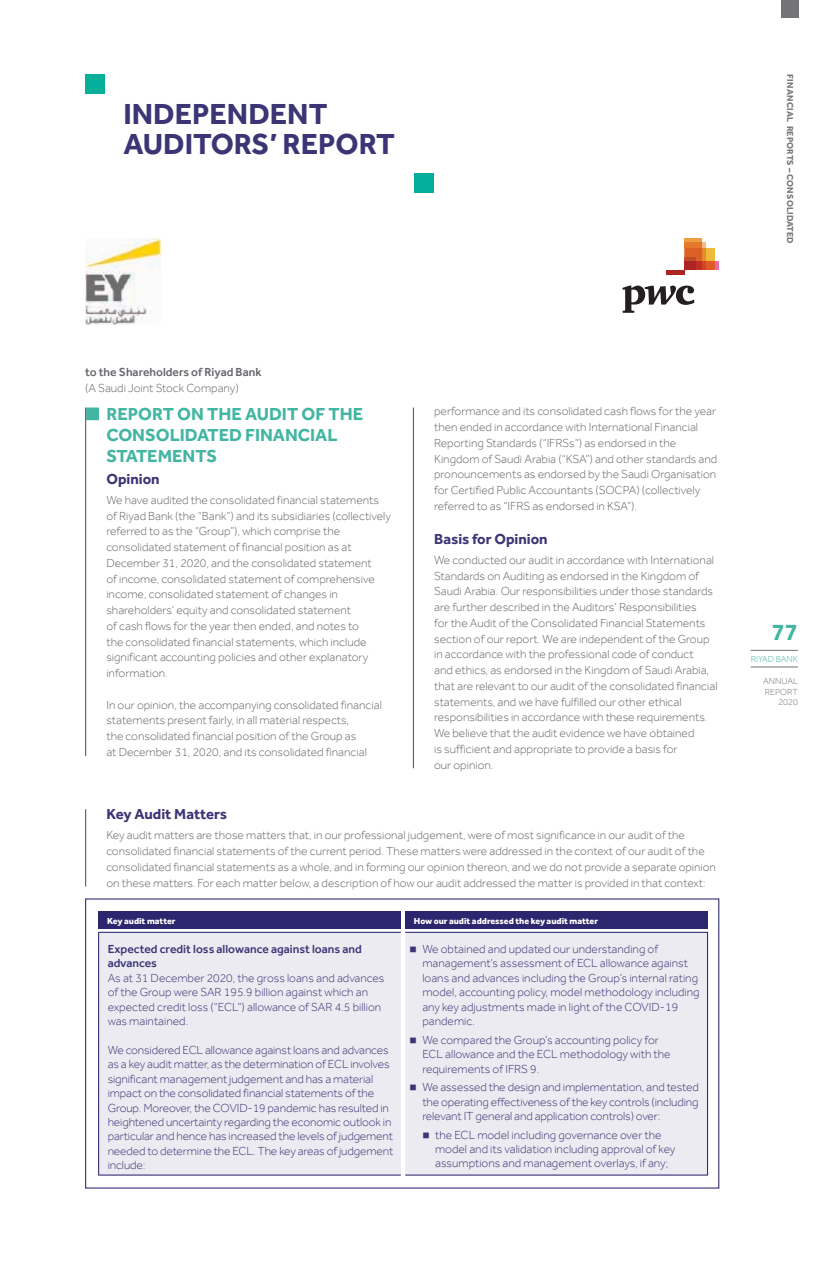
<style>
.page{position:relative;width:830px;height:1263px;background:#fff}
.page>*{position:absolute;margin:0;border:0;box-sizing:border-box;transform-origin:0 0}
.t1{font:700 30px/30px "Effra";letter-spacing:-.01em;color:#3b3576}
.t2{font:700 24px "Effra";color:#43b5a3}
.t3{font:700 18px "Effra";color:#43b5a3}
.t4{font:700 15px "Effra";color:#3b3576}
.t5{font:300 12px/15.8px "Effra";color:#64656a}
.t6{font:300 12px/14.4px "Effra";letter-spacing:-.01em;color:#3b3576}
.t7{font:500 12px/14.4px "Effra";color:#3b3576}
.t8{font:500 12px "Effra";color:#64656a}
.t9{font:800 9px "Effra";color:#fff}
.t10{font:700 9px "Effra";letter-spacing:.02em;color:#747478}
.t11{font:300 9px/10.8px "Effra";color:#747478;text-align:right}
.t12{font:300 9px "Effra";color:#43b5a3}
</style>
<div class="page">
<hr style="left:750px;top:667px;width:47px;height:1px;background:#747478">
<hr style="left:750px;top:650px;width:47px;height:1px;background:#747478">
<div style="left:780px;top:0;width:17px;height:17px;background:#747478"></div>
<div style="left:86px;top:407px;width:13px;height:13px;background:#43b5a3"></div>
<div style="left:99px;top:933px;width:607px;height:241px;background:#ecebf1"></div>
<hr style="left:706px;top:932px;width:1px;height:243px;background:#2b266d">
<hr style="left:405px;top:1174px;width:301px;height:1px;background:#2b266d">
<hr style="left:98px;top:932px;width:1px;height:243px;background:#2b266d">
<hr style="left:99px;top:1174px;width:301px;height:1px;background:#2b266d">
<hr style="left:99px;top:932px;width:301px;height:1px;background:#2b266d">
<hr style="left:405px;top:932px;width:301px;height:1px;background:#2b266d">
<div style="left:99px;top:911px;width:301px;height:17px;background:#2b266d"></div>
<div style="left:405px;top:911px;width:302px;height:17px;background:#2b266d"></div>
<div style="left:85px;top:898px;width:634px;height:290px;border:1px solid #2b266d"></div>
<div style="left:85px;top:74px;width:19px;height:20px;background:#04af9b"></div>
<div style="left:414px;top:173px;width:19px;height:19px;background:#04af9b"></div>
<hr style="left:412px;top:407px;width:2px;height:361px;background:#54555a">
<hr style="left:85px;top:809px;width:1px;height:77px;background:#54555a">
<hr style="left:85px;top:407px;width:1px;height:349px;background:#54555a">
<img style="left:85px;top:239px;width:75px;height:85px">
<svg style="left:622px;top:286px;width:72px;height:27px"></svg>
<div style="left:665px;top:270px;width:19px;height:5px;background:#ac2423"></div>
<hr style="left:684px;top:239px;width:17px;height:3px;background:#f09d42">
<div style="left:705px;top:248px;width:9px;height:14px;background:#efba39"></div>
<div style="left:714px;top:262px;width:5px;height:8px;background:#e66ea7"></div>
<div style="left:705px;top:262px;width:9px;height:8px;background:#df5a28"></div>
<svg style="left:684px;top:242px;width:21px;height:28px"></svg>
<div style="left:695px;top:262px;width:6px;height:8px;background:#c22f26"></div>
<div style="left:684px;top:257px;width:11px;height:5px;background:#c14d27"></div>
<div style="left:684px;top:262px;width:11px;height:8px;background:#ac2423"></div>
<svg style="left:400px;top:911px;width:16px;height:264px"></svg>
<svg style="left:423px;top:1132px;width:5px;height:6px"></svg>
<h1 class="t1" style="left:123px;top:99px;width:58px">INDEPENDENT<br>AUDITO</h1>
<h1 class="t1" style="left:234px;top:129px;width:87px">RS’ REPO</h1>
<h1 class="t1" style="left:358px;top:129px;width:37px">RT</h1>
<p class="t10" style="left:795px;top:74px;width:171px;rotate:90deg">Financial Reports – Consolidated</p>
<p class="t8" style="left:85px;top:365px;width:178px">to the Shareholders of Riyad Bank</p>
<p class="t5" style="left:85px;top:380px;width:155px">(A Saudi Joint Stock Company)</p>
<h3 class="t3" style="left:106px;top:403px;width:23px">REPO</h3>
<h3 class="t3" style="left:152px;top:403px;width:128px">RT ON THE AUDIT</h3>
<h3 class="t3" style="left:301px;top:403px;width:61px">OF THE</h3>
<h3 class="t3" style="left:106px;top:424px;width:13px">CONSOLIDATED</h3>
<h3 class="t3" style="left:245px;top:424px;width:21px">FINANCIAL</h3>
<h3 class="t3" style="left:106px;top:445px;width:12px">STATE</h3>
<h3 class="t3" style="left:158px;top:445px;width:27px">MENTS</h3>
<p class="t4" style="left:106px;top:470px;width:55px">Opinion</p>
<p class="t5" style="left:106px;top:492px;width:286px">We have audited the consolidated financial statements of Riyad Bank (the “Bank”) and its subsidiaries (collectively referred to as the “Group”), which comprise the consolidated statement of financial position as at December 31, 2020, and the consolidated statement<br>of income, consolidated statement of comprehensive income, consolidated statement of changes in shareholders’ equity and consolidated statement<br>of cash flows for the year then ended, and notes to<br>the consolidated financial statements, which include significant accounting policies and other explanatory information.</p>
<p class="t5" style="left:106px;top:696px;width:277px">In our opinion, the accompanying consolidated financial statements present fairly, in all material respects,<br>the consolidated financial position of the Group as<br>at December 31, 2020, and its consolidated financial</p>
<p class="t5" style="left:434px;top:403px;width:284px">performance and its consolidated cash flows for the year then ended in accordance with International Financial Reporting Standards (“IFRSs”) as endorsed in the Kingdom of Saudi Arabia (“KSA”) and other standards and pronouncements as endorsed by the Saudi Organisation for Certified Public Accountants (SOCPA) (collectively referred to as “IFRS as endorsed in KSA”).</p>
<p class="t4" style="left:434px;top:530px;width:115px">Basis for Opinion</p>
<p class="t5" style="left:434px;top:552px;width:285px">We conducted our audit in accordance with International Standards on Auditing as endorsed in the Kingdom of Saudi Arabia. Our responsibilities under those standards are further described in the Auditors’ Responsibilities<br>for the Audit of the Consolidated Financial Statements section of our report. We are independent of the Group in accordance with the professional code of conduct<br>and ethics, as endorsed in the Kingdom of Saudi Arabia, that are relevant to our audit of the consolidated financial statements, and we have fulfilled our other ethical responsibilities in accordance with these requirements.<br>We believe that the audit evidence we have obtained<br>is sufficient and appropriate to provide a basis for<br>our opinion.</p>
<p class="t4" style="left:106px;top:805px;width:122px">Key Audit Matters</p>
<p class="t5" style="left:106px;top:827px;width:611px">Key audit matters are those matters that, in our professional judgement, were of most significance in our audit of the consolidated financial statements of the current period. These matters were addressed in the context of our audit of the consolidated financial statements as a whole, and in forming our opinion thereon, and we do not provide a separate opinion on these matters. For each matter below, a description of how our audit addressed the matter is provided in that context:</p>
<p class="t9" style="left:107px;top:915px;width:70px">Key audit matter</p>
<p class="t9" style="left:413px;top:915px;width:186px">How our audit addressed the key audit matter</p>
<p class="t7" style="left:108px;top:942px;width:255px">Expected credit loss allowance against loans and advances</p>
<p class="t6" style="left:108px;top:970px;width:278px">As at 31 December 2020, the gross loans and advances of the Group were SAR 195.9 billion against which an expected credit loss (“ECL”) allowance of SAR 4.5 billion was maintained.</p>
<p class="t6" style="left:108px;top:1042px;width:287px">We considered ECL allowance against loans and advances as a key audit matter, as the determination of ECL involves significant management judgement and has a material impact on the consolidated financial statements of the Group. Moreover, the COVID-19 pandemic has resulted in heightened uncertainty regarding the economic outlook in particular and hence has increased the levels of judgement needed to determine the ECL. The key areas of judgement include:</p>
<p class="t6" style="left:422px;top:942px;width:279px">We obtained and updated our understanding of management’s assessment of ECL allowance against loans and advances including the Group’s internal rating model, accounting policy, model methodology including any key adjustments made in light of the COVID-19 pandemic.</p>
<p class="t6" style="left:422px;top:1032px;width:250px">We compared the Group’s accounting policy for<br>ECL allowance and the ECL methodology with the requirements of IFRS 9.</p>
<p class="t6" style="left:422px;top:1080px;width:278px;text-align:justify">We assessed the design and implementation, and tested the operating effectiveness of the key controls (including relevant IT general and application controls) over:</p>
<p class="t6" style="left:435px;top:1127px;width:241px">the ECL model including governance over the model and its validation including approval of key assumptions and management overlays, if any;</p>
<h2 class="t2" style="left:771px;top:617px;width:28px">77</h2>
<p class="t12" style="left:750px;top:653px;width:49px">RIYAD BANK</p>
<p class="t11" style="left:762px;top:675px;width:36px">ANNUAL<br>REPORT<br>2020</p>
</div>
